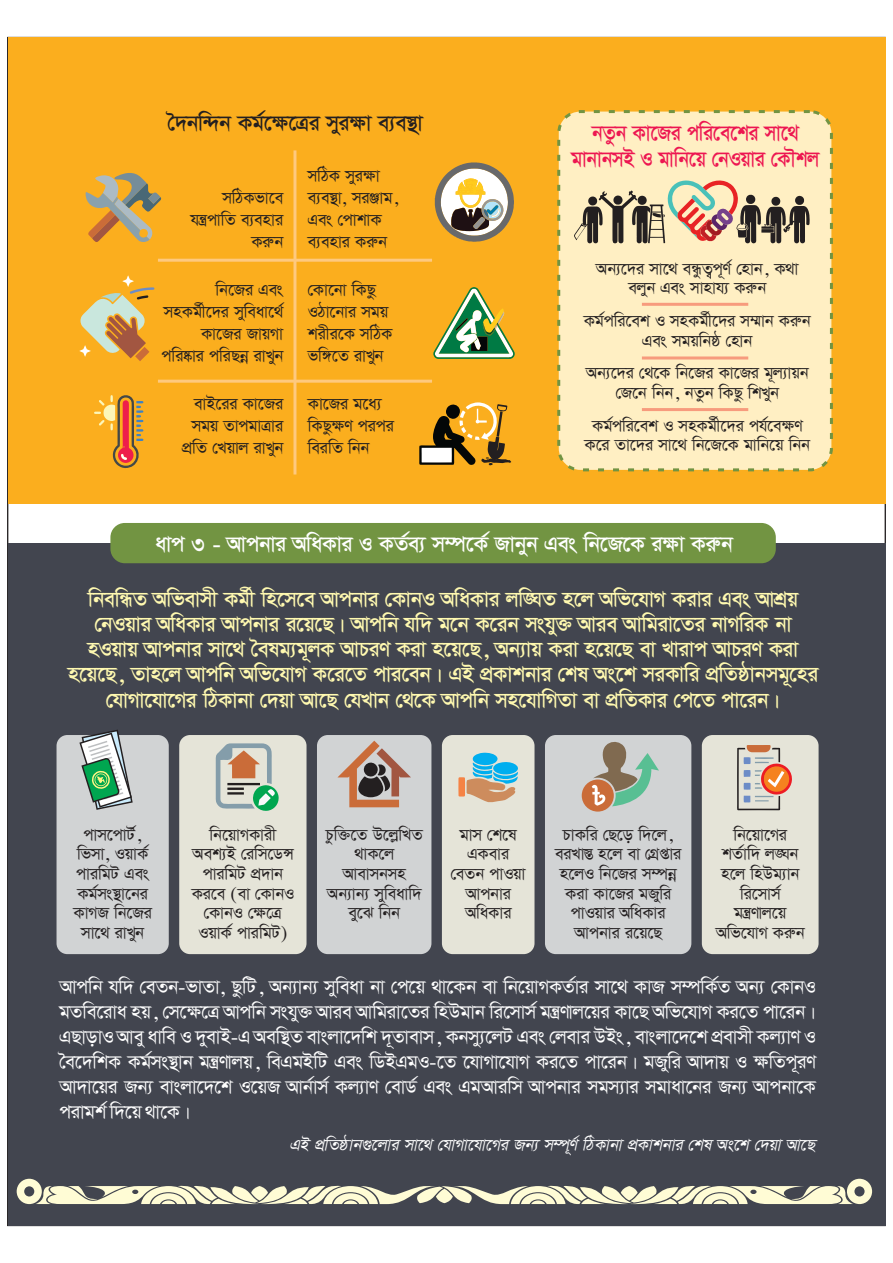
<style>
.page{position:relative;width:893px;height:1263px;background:#fff}
.page>*{position:absolute;margin:0;border:0;box-sizing:border-box;transform-origin:0 0}
.t1{font:700 25.5px "Sutonny MJ";color:#fff}
.t2{font:700 25.5px/25.7px "Sutonny MJ";color:#ed1651;text-align:center;scale:.91 1}
.t3{font:700 25.5px "Sutonny MJ";color:#231f20}
.t4{font:700 24.9px/25px "Sutonny MJ";color:#fff9b0;text-align:center}
.t5{font:22.5px/25.2px "Sutonny MJ";color:#fff;text-align:justify}
.t6{font:19.5px/19.6px "Sutonny MJ";color:#231f20;text-align:center}
.t7{font:italic 19.5px "Sutonny MJ";color:#fff}
</style>
<div class="page">
<div style="left:8px;top:543px;width:877px;height:682px;background:#42454f"></div>
<div style="left:110px;top:523px;width:666px;height:40px;background:#729442;border-radius:14px"></div>
<div style="left:57px;top:735px;width:112px;height:219px;background:#d1d3d4;border-radius:11px"></div>
<svg style="left:79px;top:730px;width:54px;height:80px"></svg>
<div style="left:442px;top:735px;width:92px;height:219px;background:#e5e4d8;border-radius:11px"></div>
<svg style="left:458px;top:752px;width:60px;height:51px"></svg>
<div style="left:545px;top:735px;width:146px;height:219px;background:#d1d3d4;border-radius:11px"></div>
<div style="left:582px;top:779px;width:32px;height:32px;background:#ca6c39;border-radius:50%"></div>
<svg style="left:592px;top:742px;width:67px;height:64px"></svg>
<div style="left:179px;top:735px;width:128px;height:219px;background:#e5e4d8;border-radius:11px"></div>
<svg style="left:216px;top:743px;width:63px;height:68px"></svg>
<div style="left:317px;top:735px;width:114px;height:219px;background:#d1d3d4;border-radius:11px"></div>
<svg style="left:337px;top:741px;width:74px;height:66px"></svg>
<div style="left:702px;top:735px;width:117px;height:219px;background:#e5e4d8;border-radius:11px"></div>
<svg style="left:737px;top:745px;width:55px;height:65px"></svg>
<svg style="left:17px;top:1179px;width:855px;height:26px"></svg>
<div style="left:8px;top:37px;width:877px;height:466px;background:#fbae1e"></div>
<div style="left:557px;top:110px;width:276px;height:361px;background:#ffefc3;border:3px dashed #729442;border-radius:22px"></div>
<hr style="left:293px;top:150px;width:3px;height:324px;background:#fec97f">
<hr style="left:158px;top:259px;width:274px;height:3px;background:#fec97f">
<hr style="left:158px;top:380px;width:274px;height:3px;background:#fec97f">
<svg style="left:86px;top:173px;width:75px;height:69px"></svg>
<svg style="left:433px;top:287px;width:82px;height:72px"></svg>
<svg style="left:435px;top:162px;width:79px;height:80px"></svg>
<svg style="left:79px;top:275px;width:76px;height:86px"></svg>
<svg style="left:94px;top:395px;width:50px;height:73px"></svg>
<svg style="left:419px;top:402px;width:93px;height:64px"></svg>
<svg style="left:574px;top:180px;width:236px;height:64px"></svg>
<hr style="left:642px;top:303px;width:106px;height:3px;background:#f79b7d">
<hr style="left:642px;top:356px;width:106px;height:3px;background:#f79b7d">
<hr style="left:642px;top:408px;width:106px;height:3px;background:#f79b7d">
<h1 class="t3" style="left:168px;top:113px;width:263px">ˆ`BW›`B KG©‡¶‡ÎI MYI¶V E¨E¯’V</h1>
<p class="t6" style="left:191px;top:188px;width:94px;line-height:21.8px;text-align:right">MWVKFV‡E<br>HŠ¿CVWZ E¨ENVI<br>KIÆB</p>
<p class="t6" style="left:216px;top:281px;width:69px">WB‡RI GES</p>
<p class="t6" style="left:164px;top:303px;width:127px">MNKG©X‡`I MYWEAV‡_©</p>
<p class="t6" style="left:201px;top:325px;width:83px">KV‡RI RVQMV</p>
<p class="t6" style="left:162px;top:347px;width:125px">CWI®‹VI CWIQBŒIVLYB</p>
<p class="t6" style="left:182px;top:394px;width:104px;line-height:21.8px">EVB‡II KV‡RI<br>MGQ ZVCGVÎVI<br>CÖWZ †LQVJ IVLYB</p>
<p class="t6" style="left:308px;top:166px;width:92px;line-height:21.8px;text-align:left">MWVK MYI¶V<br>E¨E¯’V, MIÄVG,<br>GES †CVKVK<br>E¨ENVI KIÆB</p>
<p class="t6" style="left:308px;top:280px;width:86px;line-height:21.8px;text-align:left">†KV‡BV WKQZ<br>IVV‡BVI MGQ<br>KIXI‡K MWVK<br>FW½‡Z IVLYB</p>
<p class="t6" style="left:308px;top:394px;width:87px;line-height:21.8px;text-align:left">KV‡RI G‡A¨<br>WKQZ¶Y CICI<br>WEIWZ WBB</p>
<h1 class="t2" style="left:571px;top:122px;width:274px">BZZB KV‡RI CWI‡E‡KI MV‡_<br>GVBVBMB I GVWB‡Q †BIQVI †KŠKJ</h1>
<p class="t6" style="left:596px;top:260px;width:204px">AB¨‡`I MV‡_ EÜZZ¡C~Y©†NVB, K_V<br>EJYB GES MVNVH¨ KIÆB</p>
<p class="t6" style="left:584px;top:312px;width:228px">KG©CWI‡EK I MNKG©X‡`I M¤§VB KIÆB<br>GES MGQWBÔ †NVB</p>
<p class="t6" style="left:586px;top:364px;width:224px">AB¨‡`I †_‡K WB‡RI KV‡RI G~J¨VQB †R‡B WBB, BZZB WKQZWKLYB</p>
<p class="t6" style="left:584px;top:417px;width:227px">KG©CWI‡EK I MNKG©X‡`I CH©‡E¶Y<br>K‡I ZV‡`I MV‡_ WB‡R‡K GVWB‡Q WBB</p>
<h1 class="t1" style="left:155px;top:533px;width:579px">AVC 3 - AVCBVI AWAKVI I KZ©E¨ M¤Ú‡K©RVBYB GES WB‡R‡K I¶V KIÆB</h1>
<p class="t4" style="left:68px;top:588px;width:751px">WBEWÜZ AWFEVMX KG©XWN‡M‡E AVCBVI †KVBI AWAKVI JW•NZ N‡J AWF‡HVM KIVI GES AVKÖQ †BIQVI AWAKVI AVCBVI I‡Q‡Q| AVCWB HW` G‡B K‡IB MSHY³ AVIE AVWGIV‡ZI BVMWIK BV NIQVQ AVCBVI MV‡_ ˆELG¨G~JK AVPIY KIV N‡Q‡Q, AB¨VQ KIV N‡Q‡Q EV LVIVC AVPIY KIV N‡Q‡Q, ZVN‡J AVCWB AWF‡HVM K‡I‡Z CVI‡EB| GB CÖKVKBVI †KL AS‡K MIKVWI CÖWZÔVBMG~‡NI †HVMV‡HV‡MI WVKVBV †`QV AV‡Q †HLVB †_‡K AVCWB MN‡HVWMZV EV CÖWZKVI †C‡Z CV‡IB|</p>
<p class="t6" style="left:192px;top:826px;width:104px">WB‡QVMKVIX<br>AEK¨B †IWM‡WÝ<br>CVIWGU CÖ`VB<br>KI‡E (EV †KVBI †KVBI †¶‡Î<br>IQVK©CVIWGU)</p>
<p class="t6" style="left:326px;top:826px;width:98px">PZW³‡Z D‡JØWLZ _VK‡J<br>AVEVMBMN<br>AB¨VB¨ MYWEAVW`<br>EY‡S WBB</p>
<p class="t6" style="left:716px;top:826px;width:90px">WB‡QV‡MI<br>KZ©VW` J•NB<br>N‡J WNDG¨VB<br>WI‡MVM©<br>GŠ¿YVJ‡Q<br>AWF‡HVM KIÆB</p>
<p class="t6" style="left:74px;top:826px;width:83px">CVM‡CVU©,<br>WFMV, IQVK©<br>CVIWGU GES<br>KG©MS¯’V‡BI<br>KVMR WB‡RI<br>MV‡_ IVLYB</p>
<p class="t6" style="left:451px;top:826px;width:76px">GVM †K‡L<br>GKEVI †EZB CVIQV<br>AVCBVI<br>AWAKVI</p>
<p class="t6" style="left:555px;top:826px;width:131px">PVKWI †Q‡O W`‡J,<br>EILV¯ÍN‡J EV †MÖßVI<br>N‡JI WB‡RI M¤ÚBŒ<br>KIV KV‡RI GRYWI<br>CVIQVI AWAKVI<br>AVCBVI I‡Q‡Q</p>
<p class="t5" style="left:59px;top:975px;width:758px">AVCWB HW` †EZB-FVZV, QZWU, AB¨VB¨ MYWEAV BV †C‡Q _V‡KB EV WB‡QVMKZ©VI MV‡_ KVR M¤ÚWK©Z AB¨ †KVBI GZWE‡IVA NQ, †M‡¶‡Î AVCWB MSHY³ AVIE AVWGIV‡ZI WNDGVB WI‡MVM©GŠ¿YVJ‡QI KV‡Q AWF‡HVM KI‡Z CV‡IB| GQVOVI AVEYAVWE I `YEVB-G AEW¯’Z EVSJV‡`WK `~ZVEVM, KBMY¨‡JU GES †JEVI DBS, EVSJV‡`‡K CÖEVMX KJ¨VY I ˆE‡`WKK KG©MS¯’VB GŠ¿YVJQ, WEGGBWU GES WWBGGI-‡Z ‡HVMV‡HVM KI‡Z CV‡IB| GRYWI AV`VQ I ¶WZC~IY AV`V‡QI RB¨ EVSJV‡`‡K I‡QR AVB©VM©KJ¨VY †EVW©GES GGAVIWM AVCBVI MGM¨VI MGVAV‡BI RB¨ AVCBV‡K CIVGK©W`‡Q _V‡K|</p>
<p class="t7" style="left:291px;top:1137px;width:527px">GB CÖWZÔVB¸‡JVI MV‡_ †HVMV‡HV‡MI RB¨ M¤Ú~Y©WVKVBV CÖKVKBVI †KL AS‡K †`QV AV‡Q</p>
</div>
